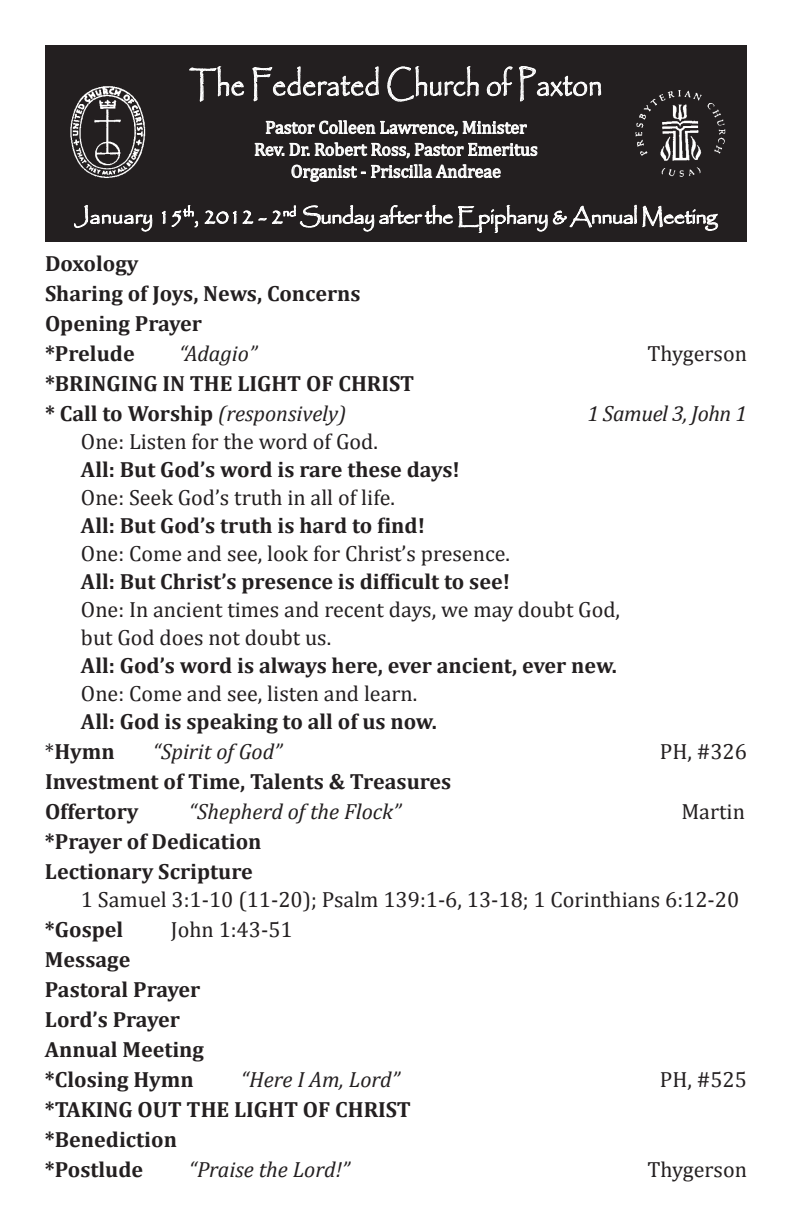
<style>
.page{position:relative;width:792px;height:1224px;background:#fff}
.page>*{position:absolute;margin:0;border:0;box-sizing:border-box;transform-origin:0 0}
.t1{font:35px "Papyrus";color:#fff;scale:.8 1}
.t2{font:700 22px/30px "Cambria";color:#231f20}
.t3{font:22px/28px "Cambria";color:#231f20}
.t4{font:italic 22px "Cambria";color:#231f20}
.t5{font:22px "Papyrus";letter-spacing:-.03em;color:#fff}
.t6{font:italic 22px "Cambria";letter-spacing:-.02em;color:#231f20}
.t7{font:18px/22px "Cambria";color:#fff;text-align:center}
.s1{font-weight:400;font-style:italic}
.s2{font-weight:400}
</style>
<div class="page">
<div style="left:45px;top:45px;width:702px;height:197px;background:#231f20"></div>
<svg style="left:189px;top:66px;width:56px;height:36px"></svg>
<svg style="left:252px;top:66px;width:127px;height:36px"></svg>
<svg style="left:387px;top:66px;width:92px;height:36px"></svg>
<svg style="left:486px;top:66px;width:116px;height:36px"></svg>
<svg style="left:254px;top:120px;width:284px;height:62px"></svg>
<svg style="left:74px;top:205px;width:79px;height:27px"></svg>
<svg style="left:162px;top:204px;width:557px;height:29px"></svg>
<img style="left:70px;top:86px;width:76px;height:92px">
<img style="left:635px;top:90px;width:91px;height:87px">
<h1 class="t1" style="left:190px;top:63px;width:518px">The Federated Church of Paxton</h1>
<p class="t7" style="left:254px;top:116px;width:285px">Pastor Colleen Lawrence, Minister<br>Rev. Dr. Robert Ross, Pastor Emeritus<br>Organist - Priscilla Andreae</p>
<p class="t5" style="left:75px;top:203px;width:644px">January 15<sup>th</sup>, 2012 - 2<sup>nd</sup> Sunday after the Epiphany &amp; Annual Meeting</p>
<p class="t2" style="left:45px;top:248px;width:317px">Doxology<br>Sharing of Joys, News, Concerns<br>Opening Prayer<br>*Prelude</p>
<p class="t4" style="left:179px;top:340px;width:80px">“Adagio”</p>
<p class="t3" style="left:647px;top:339px;width:101px">Thygerson</p>
<p class="t2" style="left:45px;top:368px;width:371px">*BRINGING IN THE LIGHT OF CHRIST * Call to Worship <span class="s1">(responsively)</span></p>
<p class="t6" style="left:587px;top:400px;width:161px">1 Samuel 3, John 1</p>
<p class="t3" style="left:81px;top:427px;width:298px">One: Listen for the word of God.</p>
<p class="t2" style="left:81px;top:454px;width:380px">All: But God’s word is rare these days!</p>
<p class="t3" style="left:81px;top:483px;width:316px">One: Seek God’s truth in all of life.</p>
<p class="t2" style="left:81px;top:510px;width:346px">All: But God’s truth is hard to find!</p>
<p class="t3" style="left:81px;top:539px;width:430px">One: Come and see, look for Christ’s presence.</p>
<p class="t2" style="left:81px;top:566px;width:431px">All: But Christ’s presence is difficult to see!</p>
<p class="t3" style="left:81px;top:595px;width:541px">One: In ancient times and recent days, we may doubt God, but God does not doubt us.</p>
<p class="t2" style="left:81px;top:650px;width:537px">All: God’s word is always here, ever ancient, ever new.</p>
<p class="t3" style="left:81px;top:679px;width:338px">One: Come and see, listen and learn.</p>
<p class="t2" style="left:45px;top:706px;width:393px;text-indent:36px">All: God is speaking to all of us now. <span class="s2">*</span>Hymn</p>
<p class="t4" style="left:153px;top:738px;width:131px">“Spirit of God”</p>
<p class="t3" style="left:660px;top:737px;width:89px">PH, #326</p>
<p class="t2" style="left:45px;top:766px;width:408px">Investment of Time, Talents &amp; Treasures<br>Offertory</p>
<p class="t4" style="left:189px;top:798px;width:214px">“Shepherd of the Flock”</p>
<p class="t3" style="left:681px;top:797px;width:65px">Martin</p>
<p class="t2" style="left:45px;top:826px;width:218px">*Prayer of Dedication<br>Lectionary Scripture</p>
<p class="t3" style="left:81px;top:885px;width:660px">1 Samuel 3:1-10 (11-20); Psalm 139:1-6, 13-18; 1 Corinthians 6:12-20</p>
<p class="t2" style="left:45px;top:914px;width:80px">*Gospel</p>
<p class="t3" style="left:171px;top:915px;width:123px">John 1:43-51</p>
<p class="t2" style="left:45px;top:944px;width:161px">Message<br>Pastoral Prayer<br>Lord’s Prayer<br>Annual Meeting *Closing Hymn</p>
<p class="t4" style="left:241px;top:1066px;width:160px">“Here I Am, Lord”</p>
<p class="t3" style="left:660px;top:1065px;width:89px">PH, #525</p>
<p class="t2" style="left:45px;top:1094px;width:368px">*TAKING OUT THE LIGHT OF CHRIST *Benediction<br>*Postlude</p>
<p class="t4" style="left:189px;top:1156px;width:162px">“Praise the Lord!”</p>
<p class="t3" style="left:647px;top:1155px;width:101px">Thygerson</p>
</div>
